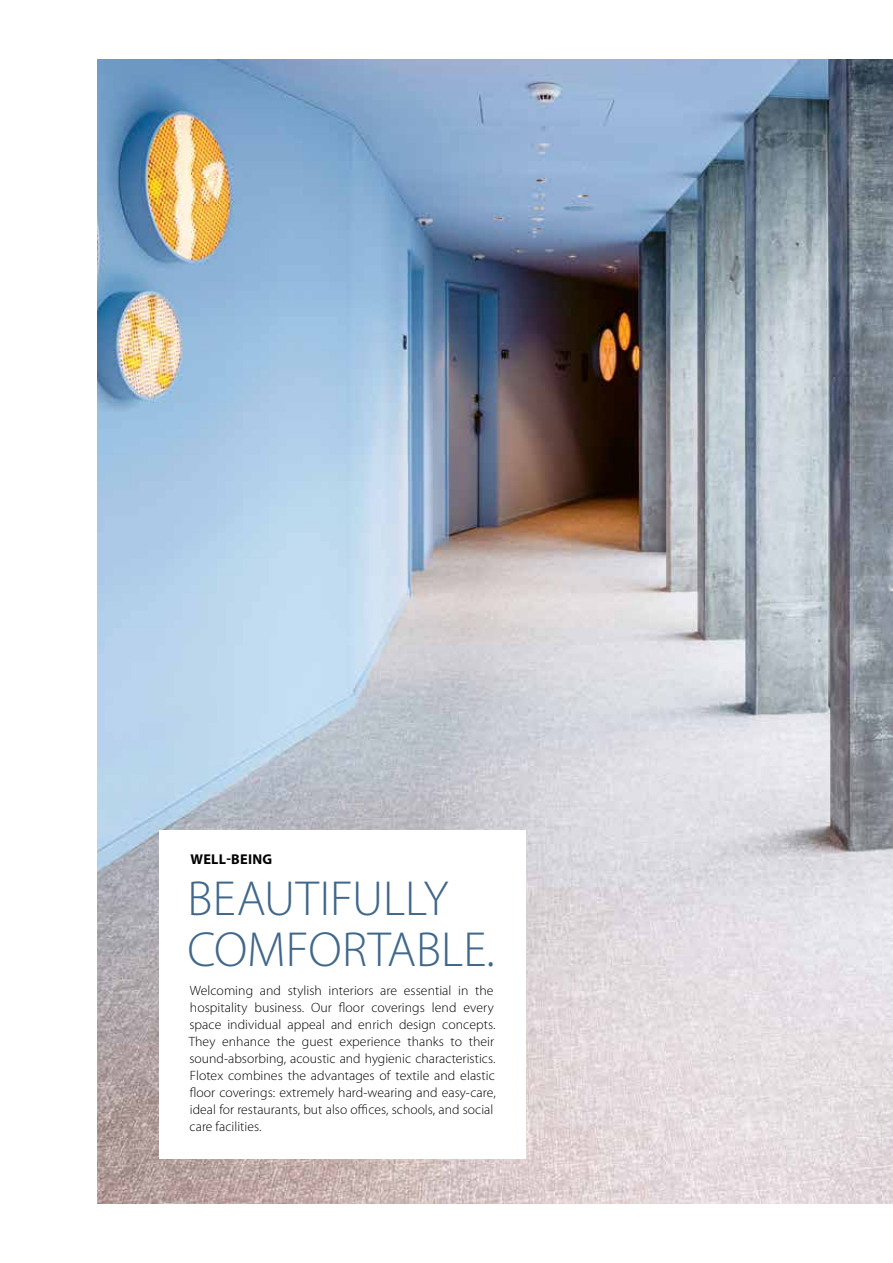
<style>
.page{position:relative;width:893px;height:1263px;background:#fff}
.page>*{position:absolute;margin:0;border:0;box-sizing:border-box;transform-origin:0 0}
.t1{font:300 49.5px/51px "Myriad Pro";color:#40688b}
.t2{font:700 14.25px "Myriad Pro";letter-spacing:.02em;color:#000}
.t3{font:300 13.5px/17px "Myriad Pro";letter-spacing:.005em;color:#000}
</style>
<div class="page">
<img style="left:98px;top:60px;width:795px;height:1143px">
<div style="left:159px;top:830px;width:367px;height:328px;background:#fff"></div>
<p class="t2" style="left:190px;top:851px;width:83px">WELL-BEING</p>
<h1 class="t1" style="left:188px;top:874px;width:309px">BEAUTIFULLY<br>COMFORTABLE.</h1>
<p class="t3" style="left:189px;top:982px;width:308px">Welcoming and stylish interiors are essential in the hospitality business. Our floor coverings lend every space individual appeal and enrich design concepts.<br>They enhance the guest experience thanks to their sound-absorbing, acoustic and hygienic characteristics.<br>Flotex combines the advantages of textile and elastic floor coverings: extremely hard-wearing and easy-care, ideal for restaurants, but also offices, schools, and social care facilities.</p>
</div>
